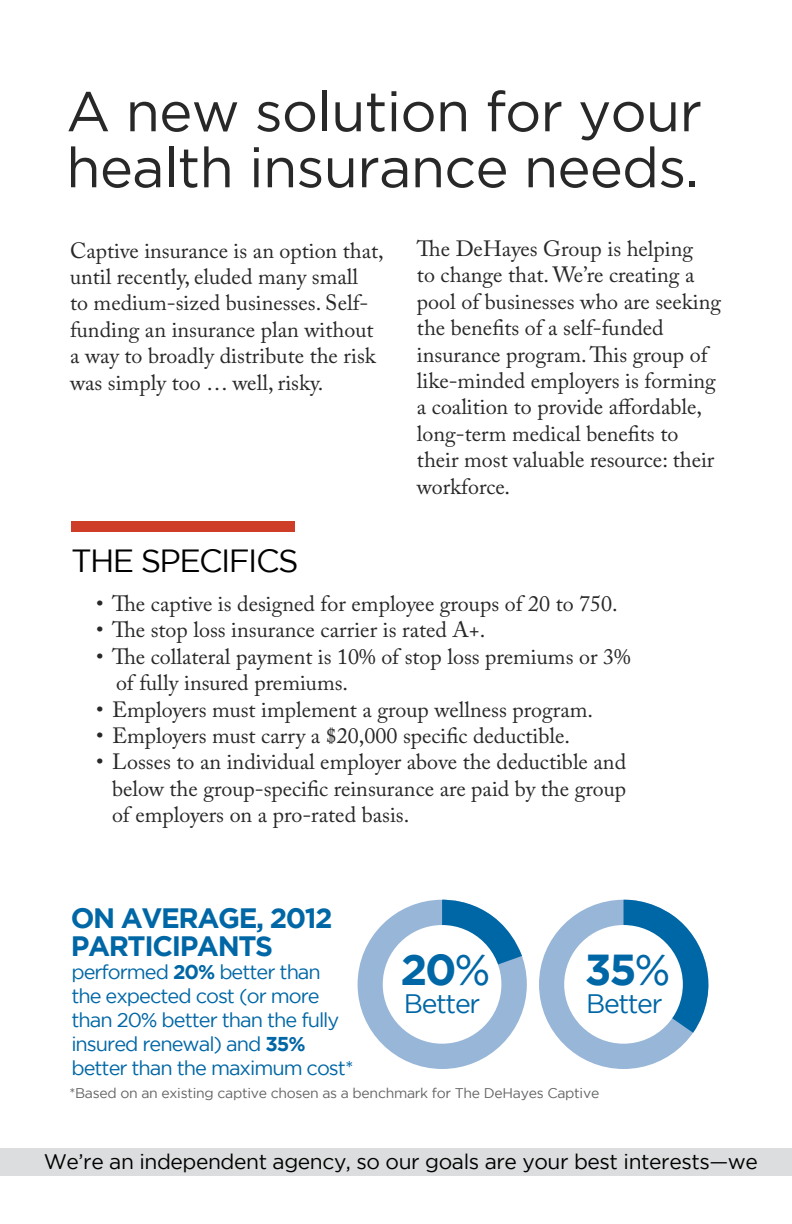
<style>
.page{position:relative;width:792px;height:1224px;background:#fff}
.page>*{position:absolute;margin:0;border:0;box-sizing:border-box;transform-origin:0 0}
.t1{font:56px/56px "Gotham";letter-spacing:-.015em;color:#292829}
.t2{font:700 43.2px "Gotham";color:#0067a6}
.t3{font:32px "Gotham";letter-spacing:-.05em;color:#000}
.t4{font:700 28px/28px "Gotham";letter-spacing:-.05em;color:#0067a6}
.t5{font:26.6px "Gotham";letter-spacing:-.05em;color:#0067a6}
.t6{font:22px/26.4px "Adobe Caslon Pro";color:#292829}
.t7{font:21px "Gotham";letter-spacing:-.02em;color:#000}
.t8{font:20px/24px "Gotham";letter-spacing:-.05em;color:#0067a6}
.t9{font:14px "Gotham";letter-spacing:-.02em;color:#636466}
.s1{font-weight:700}
.s2{font-weight:400}
</style>
<div class="page">
<div style="left:0;top:1148px;width:792px;height:27px;background:#dcddde"></div>
<div style="left:358px;top:900px;width:169px;height:169px;background:#97b6d8;border-radius:50%"></div>
<div style="left:539px;top:900px;width:169px;height:169px;background:#97b6d8;border-radius:50%"></div>
<svg style="left:442px;top:899px;width:80px;height:85px"></svg>
<svg style="left:624px;top:899px;width:85px;height:134px"></svg>
<div style="left:383px;top:925px;width:118px;height:119px;background:#fff;border-radius:50%"></div>
<div style="left:564px;top:925px;width:119px;height:119px;background:#fff;border-radius:50%"></div>
<div style="left:71px;top:522px;width:224px;height:10px;background:#ce3d27"></div>
<h1 class="t1" style="left:66px;top:83px;width:637px">A new solution for your health insurance needs.</h1>
<p class="t6" style="left:70px;top:237px;width:315px">Captive insurance is an option that, until recently, eluded many small<br>to medium-sized businesses. Self&shy;funding an insurance plan without a way to broadly distribute the risk was simply too … well, risky.</p>
<h3 class="t3" style="left:71px;top:543px;width:229px">THE SPECIFICS</h3>
<p class="t6" style="left:417px;top:235px;width:306px">The DeHayes Group is helping<br>to change that. We’re creating a pool of businesses who are seeking the benefits of a self-funded insurance program. This group of like-minded employers is forming a coalition to provide affordable, long-term medical benefits to their most valuable resource: their workforce.</p>
<p class="t6" style="left:96px;top:590px;width:523px">• The captive is designed for employee groups of 20 to 750.</p>
<p class="t6" style="left:96px;top:617px;width:391px">• The stop loss insurance carrier is rated A+.</p>
<p class="t6" style="left:116px;top:643px;width:516px;text-indent:-20px">• The collateral payment is 10% of stop loss premiums or 3% of fully insured premiums.</p>
<p class="t6" style="left:96px;top:696px;width:499px">• Employers must implement a group wellness program.</p>
<p class="t6" style="left:96px;top:722px;width:475px">• Employers must carry a $20,000 specific deductible.</p>
<p class="t6" style="left:112px;top:749px;width:516px;text-align:justify;text-indent:-16px">• Losses to an individual employer above the deductible and below the group-specific reinsurance are paid by the group of employers on a pro-rated basis.</p>
<p class="t4" style="left:71px;top:903px;width:263px">ON AVERAGE, 2012<br>PARTICIPANTS</p>
<p class="t8" style="left:71px;top:960px;width:284px">performed <span class="s1">20%</span> better than the expected cost (or more than 20% better than the fully insured renewal) and <span class="s1">35% </span>better than the maximum cost*</p>
<p class="t9" style="left:69px;top:1085px;width:531px">*Based on an existing captive chosen as a benchmark for The DeHayes Captive</p>
<h2 class="t2" style="left:400px;top:945px;width:92px">20<span class="s2">%</span></h2>
<h2 class="t2" style="left:585px;top:945px;width:87px">35<span class="s2">%</span></h2>
<p class="t5" style="left:404px;top:988px;width:78px">Better</p>
<p class="t5" style="left:586px;top:988px;width:78px">Better</p>
<p class="t7" style="left:44px;top:1150px;width:716px">We’re an independent agency, so our goals are your best interests—we</p>
</div>
